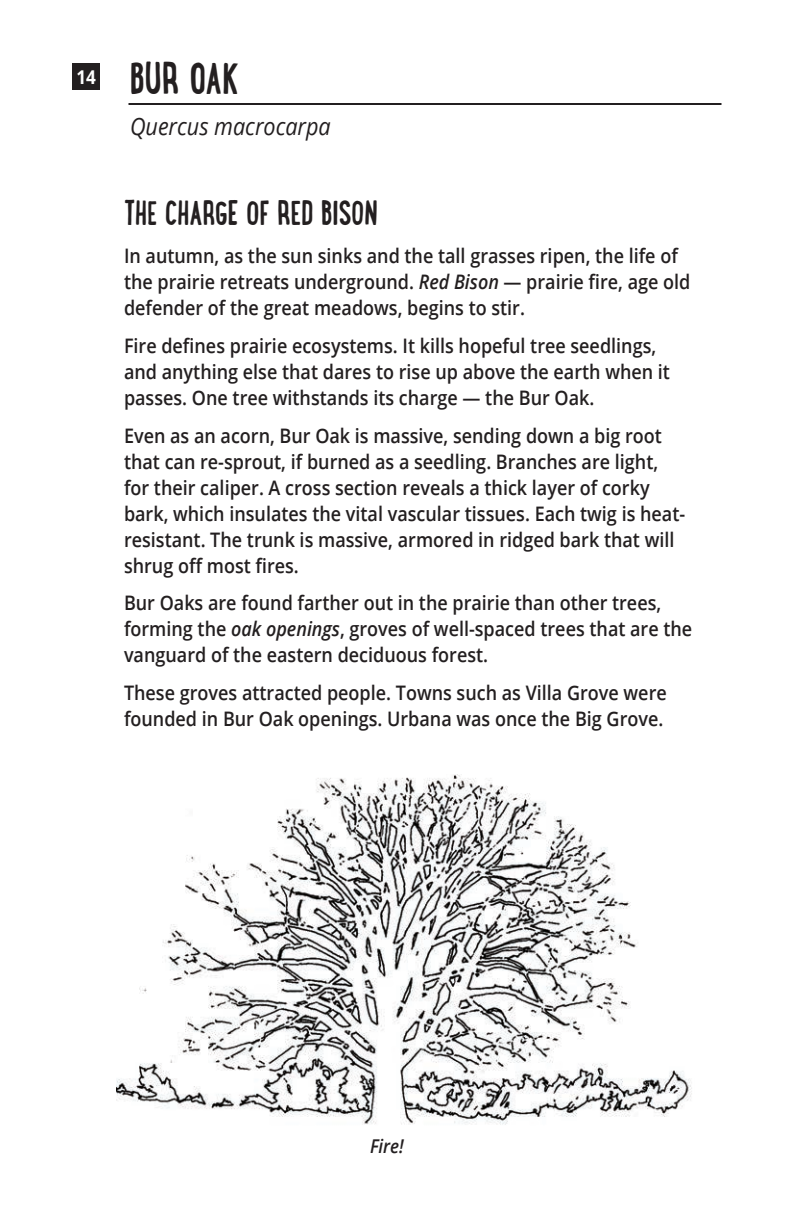
<style>
.page{position:relative;width:792px;height:1224px;background:#fff}
.page>*{position:absolute;margin:0;border:0;box-sizing:border-box;transform-origin:0 0}
.t1{font:700 44px "Lunch Box";color:#231f20;scale:.9 1}
.t2{font:700 34px "Lunch Box";letter-spacing:-.005em;color:#231f20;scale:.9 1}
.t3{font:italic 24px "Open Sans";color:#231f20;scale:.9 1}
.t4{font:600 20px/26px "Open Sans";color:#231f20;scale:.9 1}
.t5{font:italic 600 19px "Open Sans";color:#231f20;scale:.9 1}
.t6{font:700 19px "Open Sans";color:#fff;scale:.9 1}
.s1{font-style:italic}
</style>
<div class="page">
<div style="left:72px;top:63px;width:28px;height:27px;background:#231f20"></div>
<hr style="left:128px;top:103px;width:594px;height:2px;background:#231f20">
<img style="left:117px;top:774px;width:575px;height:351px">
<p class="t6" style="left:76px;top:64px;width:23px">14</p>
<h1 class="t1" style="left:130px;top:46px;width:123px">BUR OAK</h1>
<p class="t3" style="left:130px;top:110px;width:225px">Quercus macrocarpa</p>
<h2 class="t2" style="left:124px;top:188px;width:284px">THE CHARGE OF RED BISON</h2>
<p class="t4" style="left:124px;top:242px;width:631px">In autumn, as the sun sinks and the tall grasses ripen, the life of the prairie retreats underground. <span class="s1">Red Bison</span> — prairie fire, age old defender of the great meadows, begins to stir.</p>
<p class="t4" style="left:124px;top:332px;width:608px">Fire defines prairie ecosystems. It kills hopeful tree seedlings, and anything else that dares to rise up above the earth when it passes. One tree withstands its charge — the Bur Oak.</p>
<p class="t4" style="left:124px;top:422px;width:625px">Even as an acorn, Bur Oak is massive, sending down a big root that can re-sprout, if burned as a seedling. Branches are light, for their caliper. A cross section reveals a thick layer of corky bark, which insulates the vital vascular tissues. Each twig is heat&shy;resistant. The trunk is massive, armored in ridged bark that will shrug off most fires.</p>
<p class="t4" style="left:124px;top:590px;width:633px">Bur Oaks are found farther out in the prairie than other trees, forming the <span class="s1">oak openings</span>, groves of well-spaced trees that are the vanguard of the eastern deciduous forest.</p>
<p class="t4" style="left:124px;top:680px;width:605px">These groves attracted people. Towns such as Villa Grove were founded in Bur Oak openings. Urbana was once the Big Grove.</p>
<p class="t5" style="left:370px;top:1133px;width:39px">Fire!</p>
</div>
